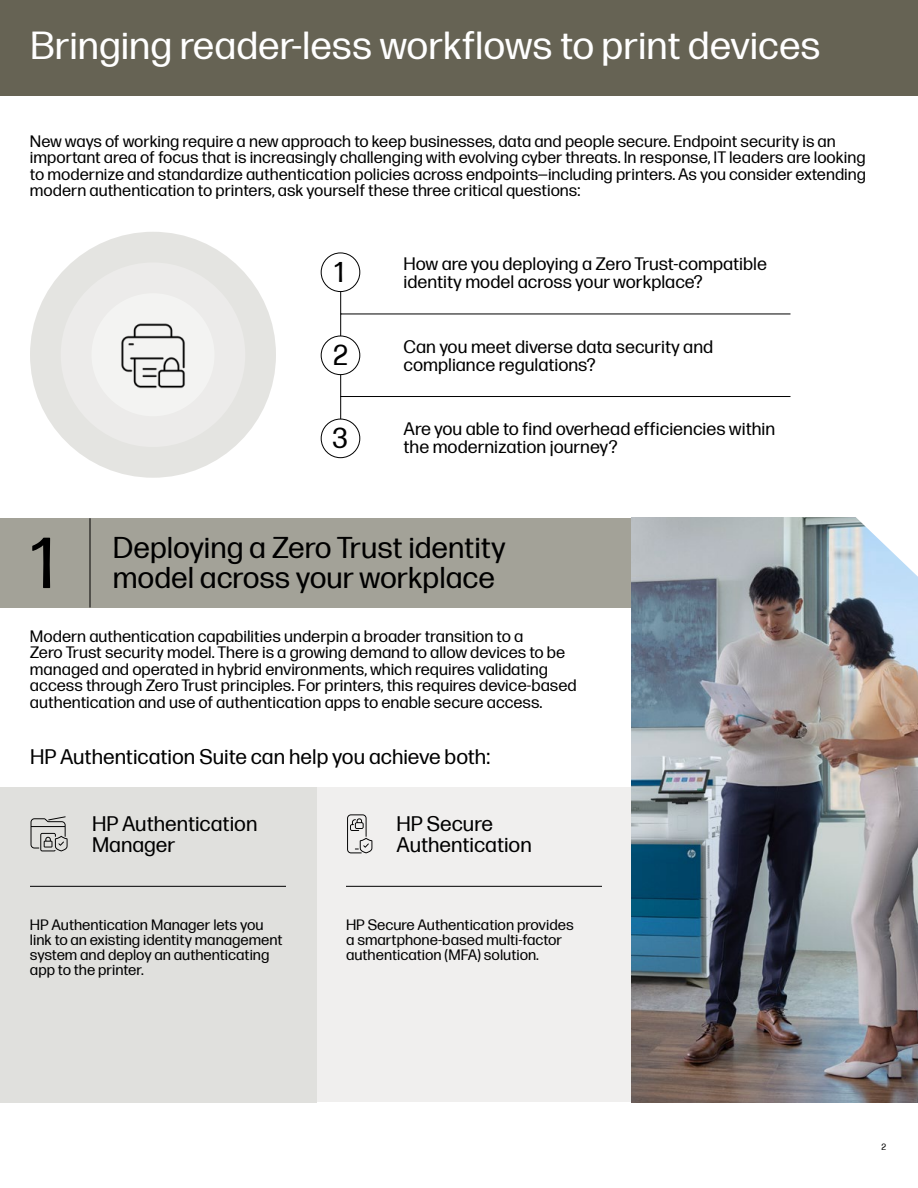
<style>
.page{position:relative;width:918px;height:1188px;background:#fff}
.page>*{position:absolute;margin:0;border:0;box-sizing:border-box;transform-origin:0 0}
.t1{font:72px "Forma DJR Micro";color:#000}
.t2{font:39px "Forma DJR Micro";color:#fff}
.t3{font:30px/30px "Forma DJR Micro";color:#000}
.t4{font:28.5px "Forma DJR Micro";color:#000}
.t5{font:21px/21px "Forma DJR Micro";color:#000}
.t6{font:18px/18px "Forma DJR Micro";color:#000}
.t7{font:16.5px/16.5px "Forma DJR Micro";color:#000}
.t8{font:15px/15px "Forma DJR Micro";color:#000}
.t9{font:9px "Forma DJR Micro";color:#000}
</style>
<div class="page">
<div style="left:0;top:518px;width:632px;height:90px;background:#a3a298"></div>
<div style="left:316px;top:788px;width:316px;height:314px;background:#f0efee"></div>
<div style="left:0;top:787px;width:316px;height:315px;background:#e0e0dd"></div>
<div style="left:30px;top:232px;width:246px;height:246px;background:#e4e4e1;border-radius:50%"></div>
<div style="left:61px;top:262px;width:184px;height:185px;background:#ecebea;border-radius:50%"></div>
<div style="left:92px;top:293px;width:122px;height:123px;background:#f3f3f2;border-radius:50%"></div>
<hr style="left:341px;top:314px;width:449px;height:1px;background:#000">
<hr style="left:341px;top:396px;width:449px;height:1px;background:#000">
<hr style="left:340px;top:253px;width:1px;height:199px;background:#000">
<div style="left:321px;top:253px;width:39px;height:39px;background:#fff;border-radius:50%"></div>
<div style="left:321px;top:253px;width:39px;height:39px;border:1px solid #000;border-radius:50%"></div>
<div style="left:321px;top:336px;width:39px;height:39px;background:#fff;border-radius:50%"></div>
<div style="left:321px;top:336px;width:39px;height:39px;border:1px solid #000;border-radius:50%"></div>
<div style="left:321px;top:419px;width:39px;height:39px;background:#fff;border-radius:50%"></div>
<div style="left:321px;top:419px;width:39px;height:39px;border:1px solid #000;border-radius:50%"></div>
<img style="left:121px;top:323px;width:64px;height:66px">
<img style="left:632px;top:517px;width:286px;height:585px">
<div style="left:0;top:0;width:918px;height:95px;background:#666354"></div>
<svg style="left:833px;top:517px;width:85px;height:60px"></svg>
<hr style="left:90px;top:518px;width:1px;height:90px;background:#000">
<svg style="left:347px;top:814px;width:25px;height:39px"></svg>
<svg style="left:31px;top:816px;width:37px;height:35px"></svg>
<hr style="left:30px;top:886px;width:256px;height:1px;background:#000">
<hr style="left:346px;top:886px;width:256px;height:1px;background:#000">
<h2 class="t2" style="left:30px;top:18px;width:792px">Bringing reader-less workflows to print devices</h2>
<p class="t7" style="left:30px;top:131px;width:838px">New ways of working require a new approach to keep businesses, data and people secure. Endpoint security is an important area of focus that is increasingly challenging with evolving cyber threats. In response, IT leaders are looking to modernize and standardize authentication policies across endpoints—including printers. As you consider extending modern authentication to printers, ask yourself these three critical questions:</p>
<h3 class="t4" style="left:334px;top:252px;width:12px">1</h3>
<p class="t6" style="left:404px;top:254px;width:365px">How are you deploying a Zero Trust-compatible identity model across your workplace?</p>
<h3 class="t4" style="left:333px;top:335px;width:16px">2</h3>
<p class="t6" style="left:404px;top:336px;width:311px">Can you meet diverse data security and compliance regulations?</p>
<h3 class="t4" style="left:332px;top:418px;width:17px">3</h3>
<p class="t6" style="left:404px;top:419px;width:373px">Are you able to find overhead efficiencies within the modernization journey?</p>
<h3 class="t3" style="left:113px;top:531px;width:395px">Deploying a Zero Trust identity model across your workplace</h3>
<p class="t7" style="left:30px;top:626px;width:548px">Modern authentication capabilities underpin a broader transition to a<br>Zero Trust security model. There is a growing demand to allow devices to be managed and operated in hybrid environments, which requires validating access through Zero Trust principles. For printers, this requires device-based authentication and use of authentication apps to enable secure access.</p>
<h1 class="t1" style="left:30px;top:511px;width:28px">1</h1>
<p class="t5" style="left:30px;top:745px;width:462px">HP Authentication Suite can help you achieve both:</p>
<p class="t5" style="left:92px;top:811px;width:167px">HP Authentication<br>Manager</p>
<p class="t5" style="left:397px;top:811px;width:137px">HP Secure<br>Authentication</p>
<p class="t8" style="left:30px;top:916px;width:254px">HP Authentication Manager lets you link to an existing identity management system and deploy an authenticating app to the printer.</p>
<p class="t8" style="left:346px;top:916px;width:229px">HP Secure Authentication provides a smartphone-based multi-factor authentication (MFA) solution.</p>
<p class="t9" style="left:881px;top:1140px;width:6px">2</p>
</div>
